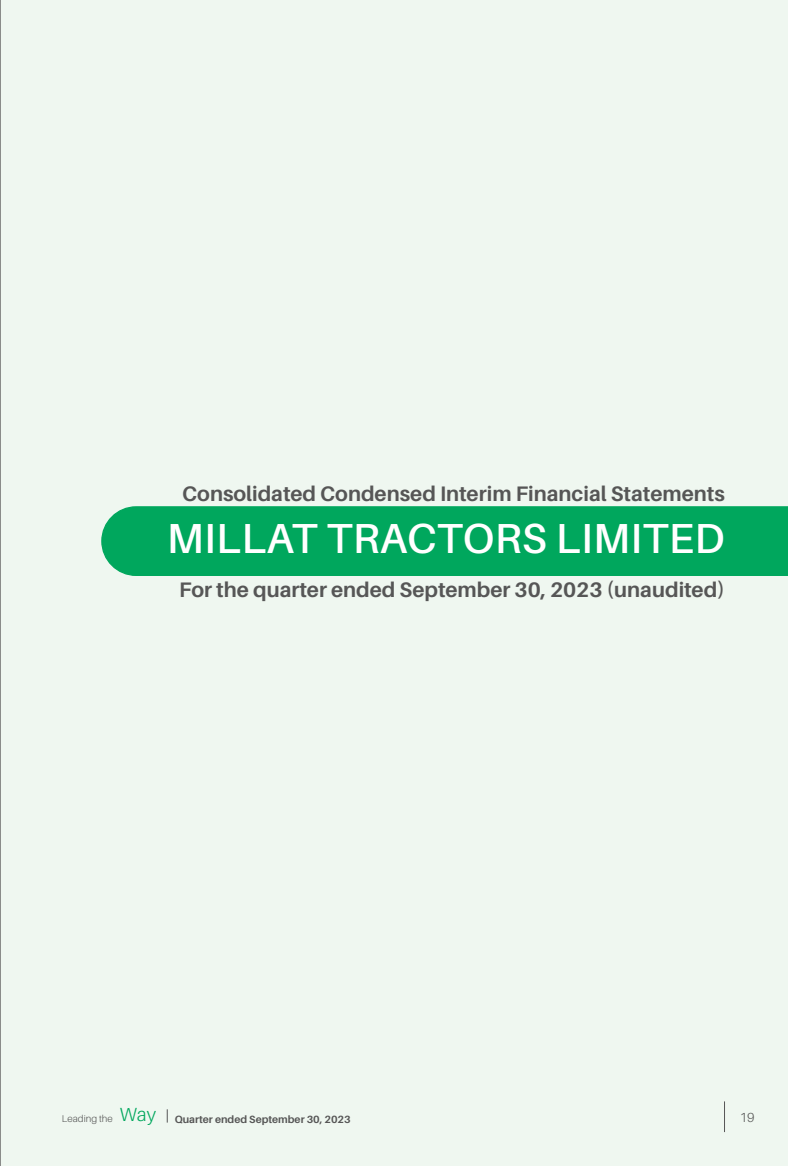
<style>
.page{position:relative;width:788px;height:1166px;background:#eff7f0}
.page>*{position:absolute;margin:0;border:0;box-sizing:border-box;transform-origin:0 0}
.t1{font:600 42px "Aileron";letter-spacing:.01em;color:#fff}
.t2{font:700 21px "Aileron";color:#565656}
.t3{font:300 13.12px "Aileron";color:#565656}
.t4{font:700 10.5px "Aileron";color:#565656}
.s1{font-weight:300;font-size:9.8px}
.s2{font-weight:300;font-size:19.07px;color:#00a75d}
</style>
<div class="page">
<div style="left:101px;top:505px;width:687px;height:71px;background:#00a75d"></div>
<hr style="left:724px;top:1101px;width:1px;height:31px;background:#565656">
<svg style="left:167px;top:1109px;width:1px;height:13px"></svg>
<p class="t2" style="left:182px;top:481px;width:544px">Consolidated Condensed Interim Financial Statements</p>
<h1 class="t1" style="left:167px;top:515px;width:559px">MILLAT TRACTORS LIMITED</h1>
<p class="t2" style="left:179px;top:578px;width:547px">For the quarter ended September 30, 2023 (unaudited)</p>
<p class="t4" style="left:62px;top:1113px;width:290px"><span class="s1">Leading the</span> <span class="s2">Way</span> Quarter ended September 30, 2023</p>
<p class="t3" style="left:739px;top:1109px;width:16px">19</p>
</div>
